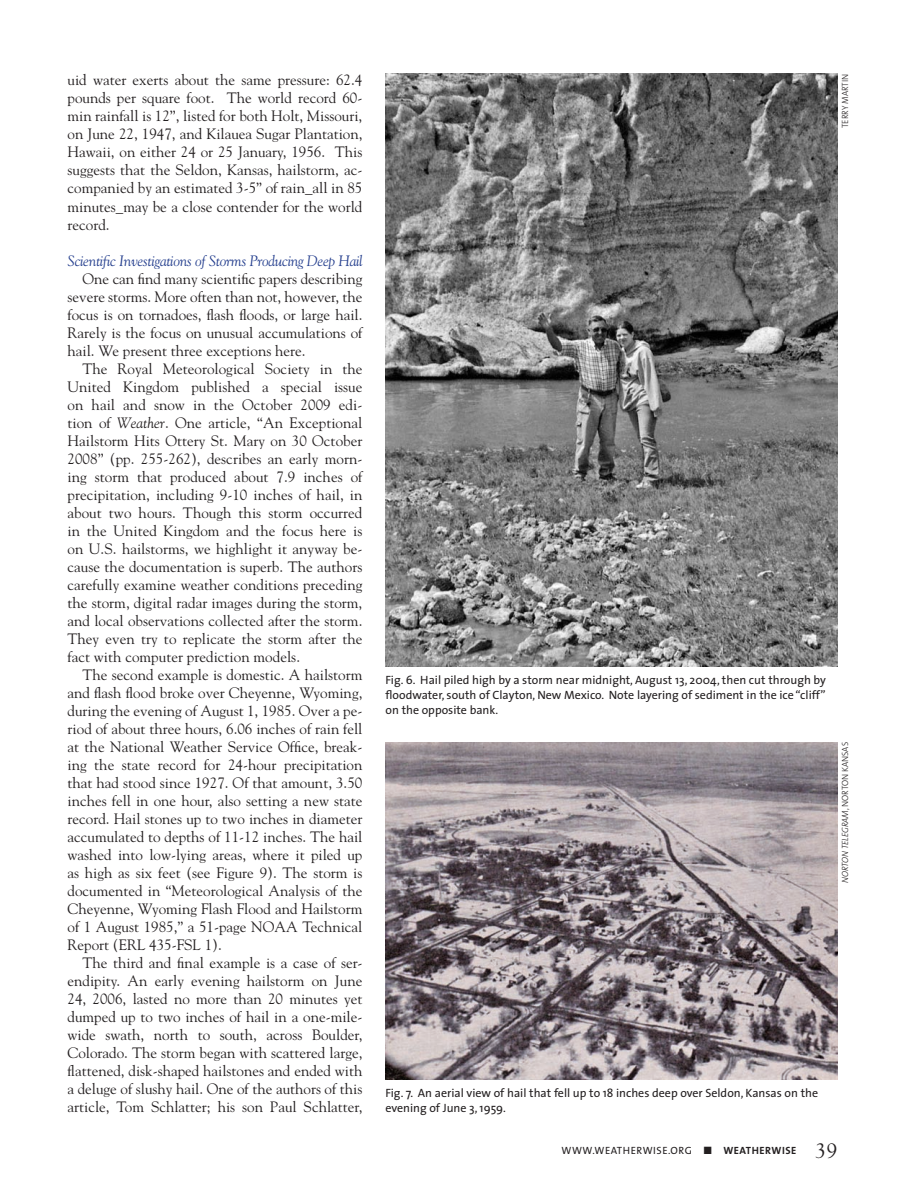
<style>
.page{position:relative;width:905px;height:1202px;background:#fff}
.page>*{position:absolute;margin:0;border:0;box-sizing:border-box;transform-origin:0 0}
.t1{font:15px/18px "Goudy";color:#231f20;text-align:justify}
.t2{font:italic 15px "Goudy";letter-spacing:-.02em;color:#253f8e}
.t3{font:12px/15px "The Sans";color:#231f20;text-align:justify}
.t4{font:10.5px "The Mix Caps";letter-spacing:.05em;color:#231f20}
.t5{font:italic 9px "The Sans Light Caps";color:#231f20;scale:.95 1}
.t6{font:9px "The Sans Light Caps";letter-spacing:-.01em;color:#231f20;scale:.95 1}
.s1{font-style:italic}
.s2{font-style:normal}
.s3{font-family:"The Mix Bold Caps"}
.s4{font-family:"Goudy";font-size:21px}
</style>
<div class="page">
<img style="left:385px;top:73px;width:452px;height:593px">
<img style="left:385px;top:742px;width:452px;height:337px">
<p class="t1" style="left:68px;top:71px;width:296px">uid water exerts about the same pressure: 62.4 pounds per square foot. The world record 60- min rainfall is 12”, listed for both Holt, Missouri, on June 22, 1947, and Kilauea Sugar Plantation, Hawaii, on either 24 or 25 January, 1956. This suggests that the Seldon, Kansas, hailstorm, ac&shy;companied by an estimated 3-5” of rain_all in 85 minutes_may be a close contender for the world record.</p>
<p class="t2" style="left:68px;top:251px;width:296px">Scientific Investigations of Storms Producing Deep Hail</p>
<p class="t1" style="left:68px;top:269px;width:296px;text-indent:15px">One can find many scientific papers describing severe storms. More often than not, however, the focus is on tornadoes, flash floods, or large hail.<br>Rarely is the focus on unusual accumulations of hail. We present three exceptions here.</p>
<p class="t1" style="left:68px;top:359px;width:296px;text-indent:15px">The Royal Meteorological Society in the United Kingdom published a special issue on hail and snow in the October 2009 edi&shy;tion of <span class="s1">Weather</span>. One article, “An Exceptional Hailstorm Hits Ottery St. Mary on 30 October 2008” (pp. 255-262), describes an early morn&shy;ing storm that produced about 7.9 inches of precipitation, including 9-10 inches of hail, in about two hours. Though this storm occurred in the United Kingdom and the focus here is on U.S. hailstorms, we highlight it anyway be&shy;cause the documentation is superb. The authors carefully examine weather conditions preceding the storm, digital radar images during the storm, and local observations collected after the storm.<br>They even try to replicate the storm after the fact with computer prediction models.</p>
<p class="t1" style="left:68px;top:665px;width:296px;text-indent:15px">The second example is domestic. A hailstorm and flash flood broke over Cheyenne, Wyoming, during the evening of August 1, 1985. Over a pe&shy;riod of about three hours, 6.06 inches of rain fell at the National Weather Service Office, break&shy;ing the state record for 24-hour precipitation that had stood since 1927. Of that amount, 3.50 inches fell in one hour, also setting a new state record. Hail stones up to two inches in diameter accumulated to depths of 11-12 inches. The hail washed into low-lying areas, where it piled up as high as six feet (see Figure 9). The storm is documented in “Meteorological Analysis of the Cheyenne, Wyoming Flash Flood and Hailstorm of 1 August 1985,” a 51-page NOAA Technical Report (ERL 435-FSL 1).</p>
<p class="t1" style="left:68px;top:953px;width:296px;text-indent:15px">The third and final example is a case of ser&shy;endipity. An early evening hailstorm on June 24, 2006, lasted no more than 20 minutes yet dumped up to two inches of hail in a one-mile&shy;wide swath, north to south, across Boulder, Colorado. The storm began with scattered large, flattened, disk-shaped hailstones and ended with a deluge of slushy hail. One of the authors of this article, Tom Schlatter; his son Paul Schlatter,</p>
<p class="t6" style="left:837px;top:128px;width:59px;rotate:-90deg">TERRY MARTIN</p>
<p class="t3" style="left:385px;top:672px;width:442px">Fig. 6. Hail piled high by a storm near midnight, August 13, 2004, then cut through by floodwater, south of Clayton, New Mexico. Note layering of sediment in the ice “cliff” on the opposite bank.</p>
<p class="t5" style="left:837px;top:882px;width:149px;rotate:-90deg">NORTON TELEGRAM<span class="s2">, NORTON KANSAS</span></p>
<p class="t3" style="left:385px;top:1085px;width:434px">Fig. 7. An aerial view of hail that fell up to 18 inches deep over Seldon, Kansas on the evening of June 3, 1959.</p>
<p class="t4" style="left:561px;top:1141px;width:277px">WWW.WEATHERWISE.ORG ■ <span class="s3">WEATHERWISE</span> <span class="s4">39</span></p>
</div>
